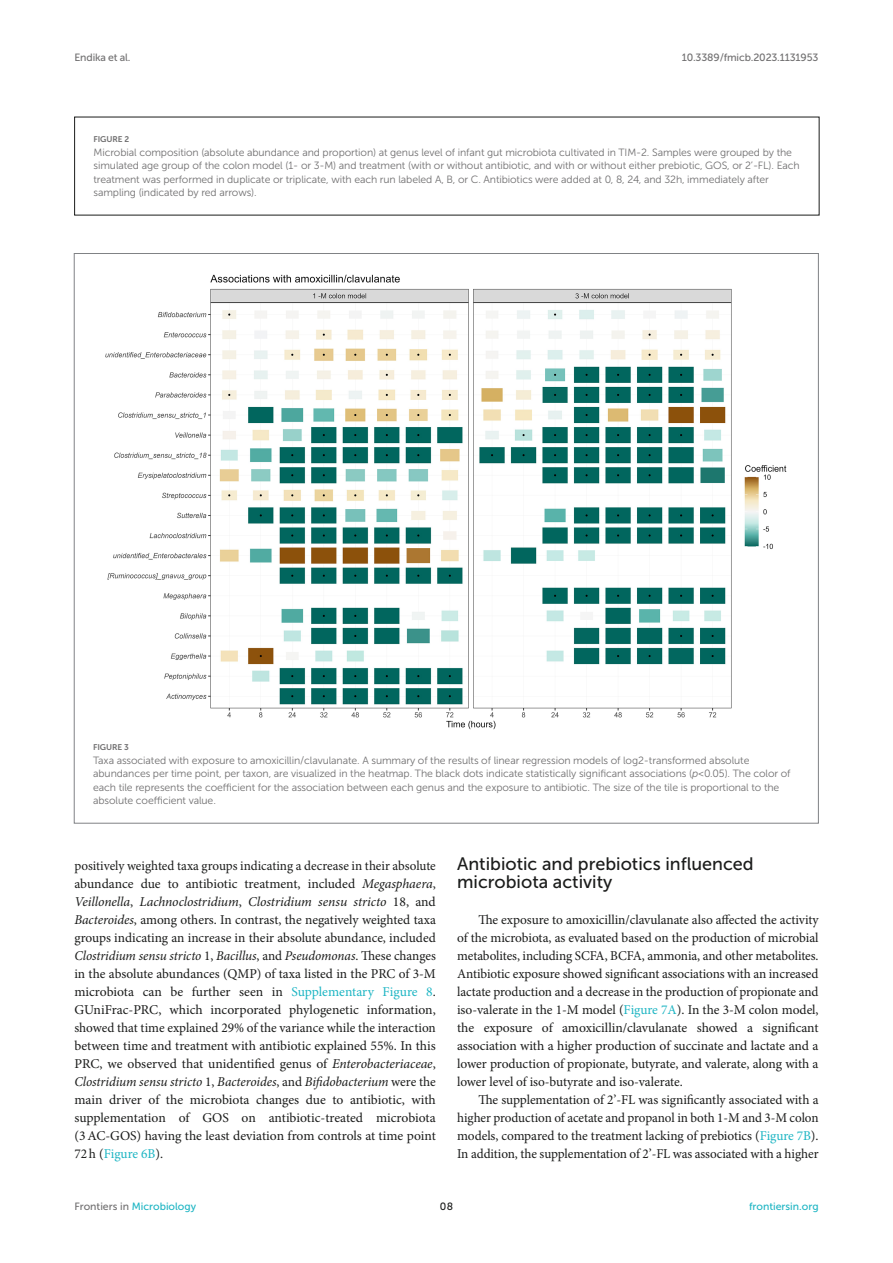
<style>
.page{position:relative;width:893px;height:1263px;background:#fff}
.page>*{position:absolute;margin:0;border:0;box-sizing:border-box;transform-origin:0 0}
.HEAD_2{font:18px/18px "Museo Sans 500";color:#1b1c1b}
.TEXT{font:13.5px/18px "Minion Pro";letter-spacing:-.005em;color:#1b1c1b;text-align:justify}
.TEXT_FLUSH{font:13.5px/18px "Minion Pro";letter-spacing:-.005em;color:#1b1c1b;text-align:justify}
.FIG_LEG{font:10.5px/13.5px "Museo Sans 300";letter-spacing:-.01em;color:#706f70}
.t1{font:10.5px "Museo Sans 500";color:#1db5c3}
.t2{font:10.5px "Museo Sans 500";letter-spacing:-.015em;color:#706f70}
.t3{font:10.5px "Museo Sans 500";color:#1b1c1b}
.FIG_HD{font:8.25px "Museo Sans 700";letter-spacing:-.01em;color:#706f70}
.s1{font-style:italic}
.s2{color:#1db5c3}
.s3{color:#706f70}
</style>
<div class="page">
<img style="left:105px;top:274px;width:682px;height:456px">
<p class="t2" style="left:74px;top:51px;width:58px">Endika et al.</p>
<p class="t2" style="left:682px;top:51px;width:138px">10.3389/fmicb.2023.1131953</p>
<p class="FIG_HD" style="left:94px;top:135px;width:37px">FIGURE 2</p>
<p class="FIG_LEG" style="left:94px;top:145px;width:708px">Microbial composition (absolute abundance and proportion) at genus level of infant gut microbiota cultivated in TIM-2. Samples were grouped by the simulated age group of the colon model (1- or 3-M) and treatment (with or without antibiotic, and with or without either prebiotic, GOS, or 2’-FL). Each treatment was performed in duplicate or triplicate, with each run labeled A, B, or C. Antibiotics were added at 0, 8, 24, and 32 h, immediately after sampling (indicated by red arrows).</p>
<p class="FIG_HD" style="left:93px;top:743px;width:37px">FIGURE 3</p>
<p class="FIG_LEG" style="left:93px;top:753px;width:699px">Taxa associated with exposure to amoxicillin/clavulanate. A summary of the results of linear regression models of log2-transformed absolute abundances per time point, per taxon, are visualized in the heatmap. The black dots indicate statistically significant associations (<span class="s1">p</span> &lt; 0.05). The color of each tile represents the coefficient for the association between each genus and the exposure to antibiotic. The size of the tile is proportional to the absolute coefficient value.</p>
<p class="TEXT" style="left:74px;top:857px;width:363px">positively weighted taxa groups indicating a decrease in their absolute abundance due to antibiotic treatment, included <span class="s1">Megasphaera</span>, <span class="s1">Veillonella</span>, <span class="s1">Lachnoclostridium</span>, <span class="s1">Clostridium sensu stricto</span> 18, and <span class="s1">Bacteroides</span>, among others. In contrast, the negatively weighted taxa groups indicating an increase in their absolute abundance, included <span class="s1">Clostridium sensu stricto</span> 1, <span class="s1">Bacillus</span>, and <span class="s1">Pseudomonas</span>. These changes in the absolute abundances (QMP) of taxa listed in the PRC of 3-M microbiota can be further seen in <span class="s2">Supplementary Figure 8</span>.<br>GUniFrac-PRC, which incorporated phylogenetic information, showed that time explained 29% of the variance while the interaction between time and treatment with antibiotic explained 55%. In this PRC, we observed that unidentified genus of <span class="s1">Enterobacteriaceae</span>, <span class="s1">Clostridium sensu stricto</span> 1, <span class="s1">Bacteroides</span>, and <span class="s1">Bifidobacterium</span> were the main driver of the microbiota changes due to antibiotic, with supplementation of GOS on antibiotic-treated microbiota (3AC-GOS) having the least deviation from controls at time point 72h (<span class="s2">Figure 6B</span>).</p>
<p class="HEAD_2" style="left:457px;top:855px;width:298px">Antibiotic and prebiotics influenced microbiota activity</p>
<p class="TEXT_FLUSH" style="left:457px;top:911px;width:363px;text-indent:21px">The exposure to amoxicillin/clavulanate also affected the activity of the microbiota, as evaluated based on the production of microbial metabolites, including SCFA, BCFA, ammonia, and other metabolites.<br>Antibiotic exposure showed significant associations with an increased lactate production and a decrease in the production of propionate and iso-valerate in the 1-M model (<span class="s2">Figure 7A</span>). In the 3-M colon model, the exposure of amoxicillin/clavulanate showed a significant association with a higher production of succinate and lactate and a lower production of propionate, butyrate, and valerate, along with a lower level of iso-butyrate and iso-valerate.</p>
<p class="TEXT" style="left:457px;top:1091px;width:363px;text-indent:21px">The supplementation of 2’-FL was significantly associated with a higher production of acetate and propanol in both 1-M and 3-M colon models, compared to the treatment lacking of prebiotics (<span class="s2">Figure 7B</span>).<br>In addition, the supplementation of 2’-FL was associated with a higher</p>
<p class="t1" style="left:74px;top:1200px;width:123px"><span class="s3">Frontiers in</span> Microbiology</p>
<p class="t3" style="left:440px;top:1200px;width:15px">08</p>
<p class="t1" style="left:749px;top:1200px;width:71px">frontiersin.org</p>
</div>
